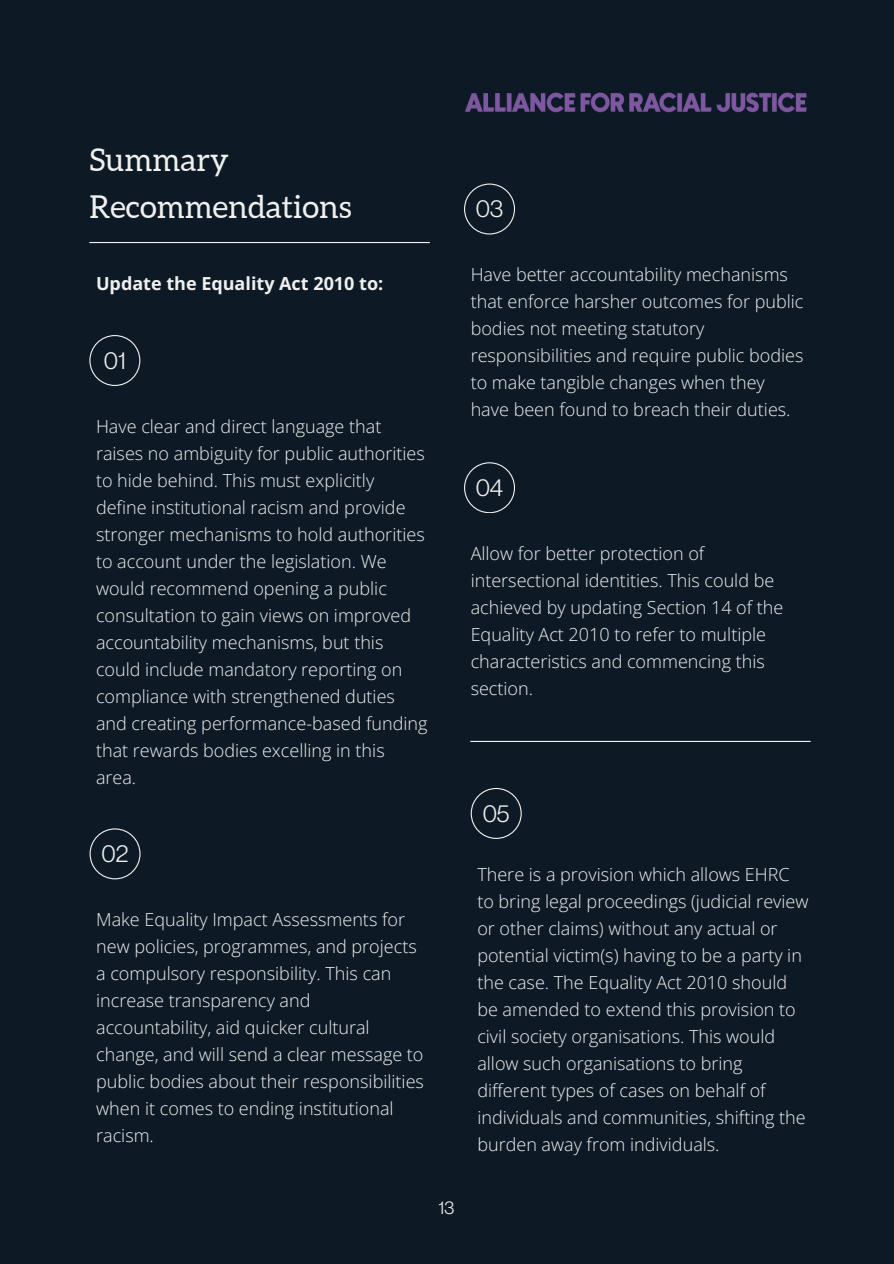
<style>
.page{position:relative;width:894px;height:1264px;background:#fff}
.page>*{position:absolute;margin:0;border:0;box-sizing:border-box;transform-origin:0 0}
.t1{font:31.5px/47.2px "Aleo";color:#f0f0f0}
.t2{font:24px "Neue Montreal";color:#f0f0f0}
.t3{font:300 18px/27px "Open Sans";color:#f0f0f0}
.t4{font:700 18px "Open Sans";color:#f0f0f0}
.t5{font:18px "Neue Montreal";color:#f0f0f0}
</style>
<div class="page">
<div style="left:0;top:0;width:893px;height:1263px;background:#0d1a26"></div>
<hr style="left:89px;top:242px;width:340px;height:1px;background:#f0f0f0">
<svg style="left:89px;top:335px;width:51px;height:50px"></svg>
<svg style="left:89px;top:828px;width:51px;height:51px"></svg>
<svg style="left:464px;top:183px;width:50px;height:51px"></svg>
<svg style="left:464px;top:462px;width:50px;height:51px"></svg>
<svg style="left:470px;top:788px;width:51px;height:50px"></svg>
<hr style="left:470px;top:741px;width:340px;height:1px;background:#f0f0f0">
<img style="left:466px;top:92px;width:341px;height:21px">
<h1 class="t1" style="left:89px;top:136px;width:264px">Summary<br>Recommendations</h1>
<p class="t2" style="left:475px;top:194px;width:29px">03</p>
<p class="t4" style="left:96px;top:271px;width:289px">Update the Equality Act 2010 to:</p>
<p class="t2" style="left:104px;top:345px;width:24px">01</p>
<h2 class="t3" style="left:96px;top:412px;width:333px">Have clear and direct language that raises no ambiguity for public authorities to hide behind. This must explicitly define institutional racism and provide stronger mechanisms to hold authorities to account under the legislation. We would recommend opening a public consultation to gain views on improved accountability mechanisms, but this could include mandatory reporting on compliance with strengthened duties and creating performance-based funding that rewards bodies excelling in this area.</h2>
<p class="t2" style="left:101px;top:839px;width:28px">02</p>
<p class="t3" style="left:96px;top:905px;width:329px">Make Equality Impact Assessments for new policies, programmes, and projects a compulsory responsibility. This can increase transparency and accountability, aid quicker cultural change, and will send a clear message to public bodies about their responsibilities when it comes to ending institutional racism.</p>
<p class="t3" style="left:470px;top:261px;width:334px">Have better accountability mechanisms that enforce harsher outcomes for public bodies not meeting statutory responsibilities and require public bodies to make tangible changes when they have been found to breach their duties.</p>
<p class="t2" style="left:475px;top:473px;width:29px">04</p>
<p class="t3" style="left:470px;top:539px;width:314px">Allow for better protection of intersectional identities. This could be achieved by updating Section 14 of the<br>Equality Act 2010 to refer to multiple characteristics and commencing this section.</p>
<p class="t2" style="left:482px;top:798px;width:28px">05</p>
<p class="t3" style="left:477px;top:860px;width:332px">There is a provision which allows EHRC to bring legal proceedings (judicial review or other claims) without any actual or potential victim(s) having to be a party in the case. The Equality Act 2010 should be amended to extend this provision to civil society organisations. This would allow such organisations to bring different types of cases on behalf of individuals and communities, shifting the burden away from individuals.</p>
<p class="t5" style="left:438px;top:1196px;width:17px">13</p>
</div>
